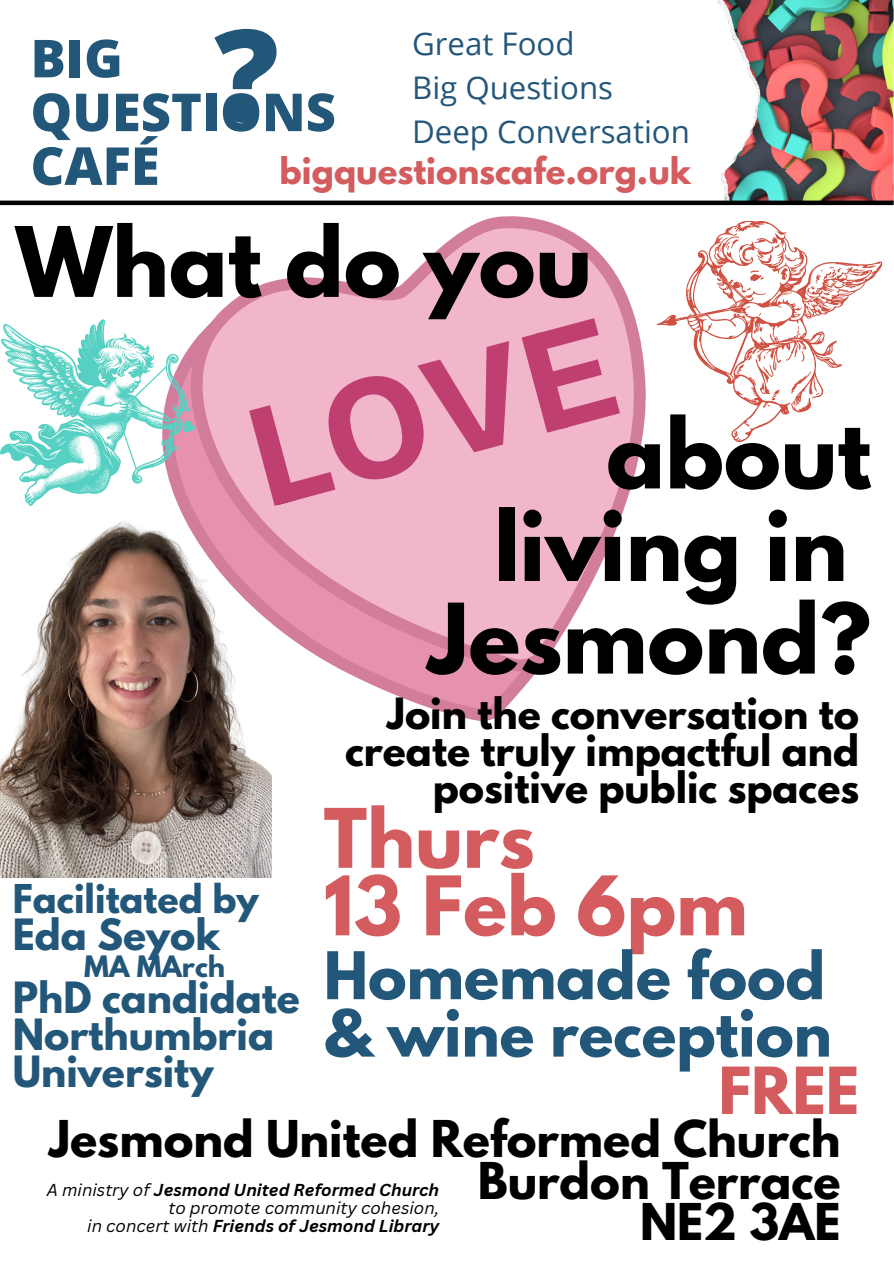
<style>
.page{position:relative;width:894px;height:1264px;background:#fff}
.page>*{position:absolute;margin:0;border:0;box-sizing:border-box;transform-origin:0 0}
.t1{font:700 149.1px "Bricolage Grotesque";color:#bf4070}
.t2{font:800 127.65px "Open Sans";color:#23577a}
.t3{font:700 85.95px/92.6px "League Spartan";color:#000;text-align:right}
.t4{font:700 72.6px/67.5px "League Spartan";color:#d45c5e}
.t5{font:700 58.2px "League Spartan";color:#23577a}
.t6{font:700 57.45px/57.3px "League Spartan";color:#23577a}
.t7{font:800 52.35px/53.7px "Open Sans";color:#23577a}
.t8{font:700 45px/41.5px "League Spartan";color:#000;text-align:right}
.t9{font:700 38.1px/37.2px "League Spartan";color:#000;text-align:right}
.t10{font:700 38.1px "League Spartan";color:#23577a}
.t11{font:700 35.1px "League Spartan";color:#23577a}
.t12{font:700 32.55px "League Spartan";color:#d45c5e}
.t13{font:31.2px "Open Sans";color:#23577a}
.t14{font:700 26.1px "League Spartan";color:#23577a}
.t15{font:italic 700 16.8px "Canva Sans";color:#000}
.t16{font:italic 16.8px "Canva Sans";color:#000}
.s1{color:#d45c5e}
.s2{font-weight:400}
</style>
<div class="page">
<img style="left:718px;top:0;width:175px;height:200px">
<div style="left:0;top:200px;width:893px;height:5px;background:#000"></div>
<svg style="left:164px;top:200px;width:552px;height:522px;fill:#f2b6ca"></svg>
<img style="left:0;top:512px;width:272px;height:365px">
<svg style="left:641px;top:207px;width:241px;height:252px"></svg>
<svg style="left:793px;top:347px;width:12px;height:15px"></svg>
<svg style="left:789px;top:369px;width:30px;height:45px"></svg>
<svg style="left:736px;top:354px;width:43px;height:52px"></svg>
<svg style="left:796px;top:326px;width:2px;height:8px"></svg>
<svg style="left:712px;top:225px;width:91px;height:68px"></svg>
<svg style="left:757px;top:327px;width:5px;height:5px"></svg>
<svg style="left:810px;top:266px;width:37px;height:30px"></svg>
<svg style="left:0;top:319px;width:195px;height:187px"></svg>
<h1 class="t2" style="left:214px;top:-15px;width:66px">?</h1>
<p class="t7" style="left:30px;top:30px;width:307px">BIG<br>QUESTIONS<br>CAFÉ</p>
<p class="t13" style="left:412px;top:22px;width:164px">Great Food</p>
<p class="t13" style="left:412px;top:65px;width:202px">Big Questions</p>
<p class="t13" style="left:412px;top:109px;width:279px">Deep Conversation</p>
<p class="t12" style="left:279px;top:155px;width:412px">bigquestionscafe.org.uk</p>
<p class="t3" style="left:16px;top:227px;width:577px">What do you</p>
<h2 class="t1" style="left:228px;top:374px;width:375px;rotate:-15deg">LOVE</h2>
<p class="t3" style="left:428px;top:418px;width:444px">about living in<br>Jesmond?</p>
<p class="t11" style="left:13px;top:881px;width:247px">Facilitated by</p>
<h3 class="t10" style="left:13px;top:915px;width:209px">Eda Seyok</h3>
<p class="t14" style="left:84px;top:953px;width:142px">MA MArch</p>
<p class="t10" style="left:13px;top:978px;width:288px">PhD candidate</p>
<p class="t10" style="left:13px;top:1015px;width:263px">Northumbria</p>
<p class="t10" style="left:13px;top:1053px;width:202px">University</p>
<p class="t9" style="left:345px;top:700px;width:515px">Join the conversation to create truly impactful and positive public spaces</p>
<h4 class="t4" style="left:323px;top:814px;width:425px">Thurs<br>13 Feb 6pm</h4>
<p class="t5" style="left:323px;top:946px;width:503px">Homemade food</p>
<p class="t6" style="left:718px;top:1012px;width:142px;text-indent:-395px">&amp; wine reception<br><span class="s1">FREE</span></p>
<p class="t8" style="left:49px;top:1124px;width:792px">Jesmond United Reformed Church<br>Burdon Terrace<br>NE2 3AE</p>
<p class="t15" style="left:47px;top:1177px;width:394px"><span class="s2">A ministry of</span> Jesmond United Reformed Church</p>
<p class="t16" style="left:168px;top:1195px;width:272px">to promote community cohesion,</p>
<h2 class="t15" style="left:87px;top:1213px;width:353px"><span class="s2">in concert with</span> Friends of Jesmond Library</h2>
</div>
